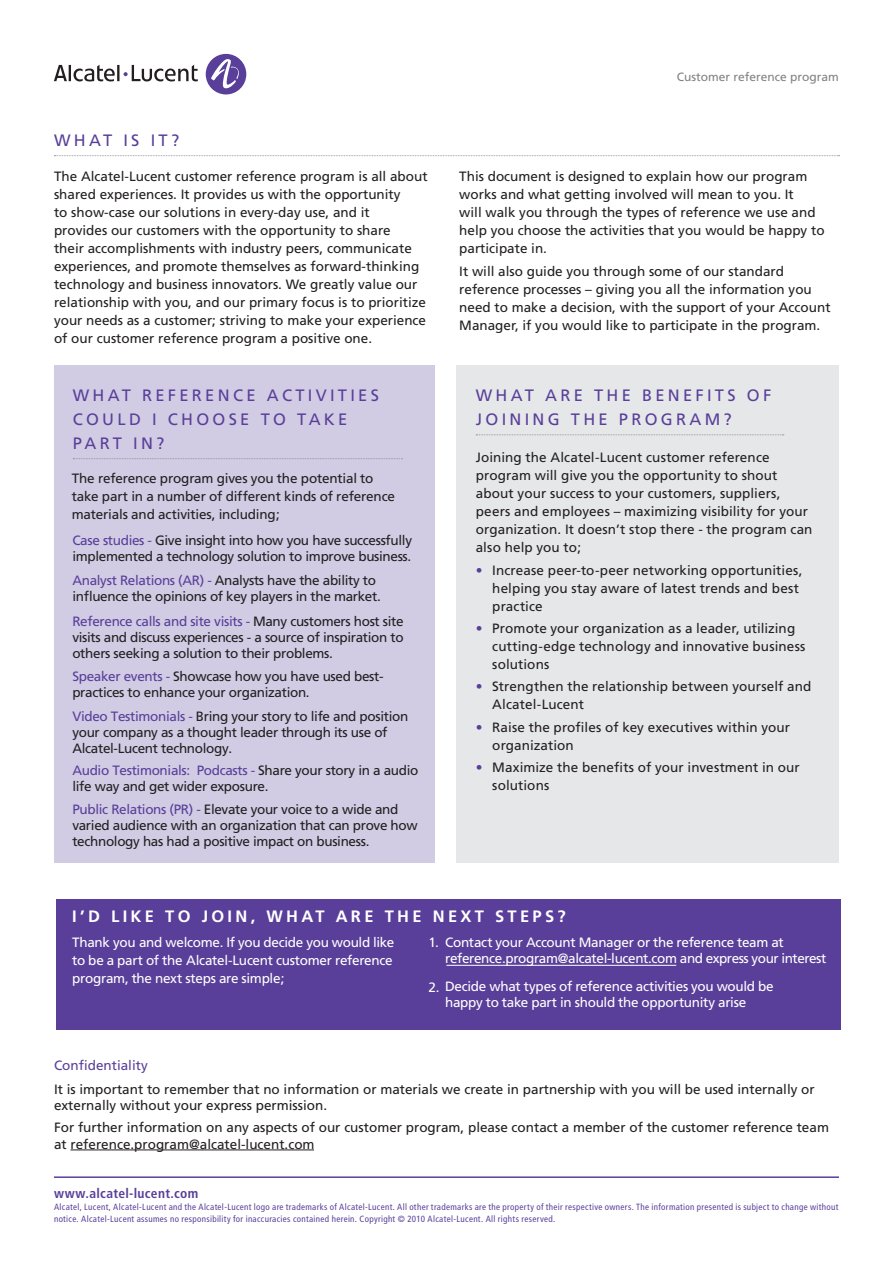
<style>
.page{position:relative;width:893px;height:1263px;background:#fff}
.page>*{position:absolute;margin:0;border:0;box-sizing:border-box;transform-origin:0 0}
.t1{font:16.5px/24px "Frutiger LT Std";letter-spacing:.2em;color:#593f99}
.t2{font:700 16.5px "Frutiger LT Std";letter-spacing:.2em;color:#fff}
.t3{font:13.5px/18px "Frutiger LT Std";color:#231f20}
.t4{font:13.5px/16.2px "Frutiger LT Std";letter-spacing:-.025em;color:#231f20}
.t5{font:13.5px/18px "Frutiger LT Std";letter-spacing:-.025em;color:#fff}
.t6{font:700 condensed 13.5px "Frutiger LT Std";letter-spacing:.02em;color:#593f99}
.t7{font:13.5px "Frutiger LT Std";color:#593f99}
.t8{font:12px "Frutiger LT Std";color:#808285}
.t9{font:condensed 9px/12px "Frutiger LT Std";letter-spacing:.035em;color:#593f99}
.s1{color:#593f99}
</style>
<div class="page">
<div style="left:54px;top:366px;width:381px;height:497px;background:#d1cbe4"></div>
<div style="left:457px;top:366px;width:382px;height:497px;background:#e6e7e9"></div>
<svg style="left:54px;top:155px;width:786px;height:1px"></svg>
<div style="left:56px;top:899px;width:784px;height:130px;background:#593f99"></div>
<hr style="left:54px;top:1176px;width:785px;height:2px;background:#593f99">
<hr style="left:71px;top:1149px;width:243px;height:1px;background:#231f20">
<svg style="left:476px;top:434px;width:308px;height:1px"></svg>
<hr style="left:446px;top:965px;width:230px;height:1px;background:#fff">
<svg style="left:73px;top:458px;width:329px;height:1px"></svg>
<svg style="left:54px;top:65px;width:144px;height:16px"></svg>
<div style="left:206px;top:54px;width:40px;height:40px;background:#593f99;border-radius:50%"></div>
<svg style="left:211px;top:59px;width:30px;height:30px"></svg>
<p class="t1" style="left:54px;top:129px;width:127px">WHAT IS IT?</p>
<p class="t8" style="left:677px;top:70px;width:164px">Customer reference program</p>
<p class="t3" style="left:54px;top:167px;width:375px">The Alcatel-Lucent customer reference program is all about shared experiences. It provides us with the opportunity<br>to show-case our solutions in every-day use, and it<br>provides our customers with the opportunity to share<br>their accomplishments with industry peers, communicate experiences, and promote themselves as forward-thinking technology and business innovators. We greatly value our relationship with you, and our primary focus is to prioritize your needs as a customer; striving to make your experience of our customer reference program a positive one.</p>
<p class="t3" style="left:459px;top:167px;width:367px">This document is designed to explain how our program works and what getting involved will mean to you. It<br>will walk you through the types of reference we use and help you choose the activities that you would be happy to participate in.</p>
<p class="t3" style="left:459px;top:262px;width:373px">It will also guide you through some of our standard reference processes – giving you all the information you need to make a decision, with the support of your Account Manager, if you would like to participate in the program.</p>
<p class="t1" style="left:73px;top:384px;width:308px">WHAT REFERENCE ACTIVITIES<br>COULD I CHOOSE TO TAKE<br>PART IN?</p>
<p class="t3" style="left:72px;top:470px;width:325px">The reference program gives you the potential to take part in a number of different kinds of reference materials and activities, including;</p>
<p class="t4" style="left:72px;top:532px;width:341px"><span class="s1">Case studies -</span> Give insight into how you have successfully implemented a technology solution to improve business.</p>
<p class="t4" style="left:72px;top:572px;width:310px"><span class="s1">Analyst Relations (AR) -</span> Analysts have the ability to influence the opinions of key players in the market.</p>
<p class="t3" style="left:72px;top:613px;width:333px;line-height:16.2px;text-align:justify"><span class="s1">Reference calls and site visits -</span> Many customers host site visits and discuss experiences - a source of inspiration to others seeking a solution to their problems.</p>
<p class="t4" style="left:72px;top:668px;width:313px"><span class="s1">Speaker events -</span> Showcase how you have used best&shy;practices to enhance your organization.</p>
<p class="t4" style="left:72px;top:708px;width:337px"><span class="s1">Video Testimonials -</span> Bring your story to life and position your company as a thought leader through its use of<br>Alcatel-Lucent technology.</p>
<p class="t4" style="left:72px;top:762px;width:347px"><span class="s1">Audio Testimonials: Podcasts -</span> Share your story in a audio life way and get wider exposure.</p>
<p class="t4" style="left:72px;top:801px;width:347px"><span class="s1">Public Relations (PR) -</span> Elevate your voice to a wide and varied audience with an organization that can prove how technology has had a positive impact on business.</p>
<p class="t1" style="left:476px;top:384px;width:297px">WHAT ARE THE BENEFITS OF<br>JOINING THE PROGRAM?</p>
<p class="t3" style="left:476px;top:449px;width:338px">Joining the Alcatel-Lucent customer reference program will give you the opportunity to shout about your success to your customers, suppliers, peers and employees – maximizing visibility for your organization. It doesn’t stop there - the program can also help you to;</p>
<p class="t3" style="left:492px;top:561px;width:312px;text-indent:-16px"><span class="s1">•</span> Increase peer-to-peer networking opportunities, helping you stay aware of latest trends and best practice</p>
<p class="t3" style="left:492px;top:619px;width:315px;text-indent:-16px"><span class="s1">•</span> Promote your organization as a leader, utilizing cutting-edge technology and innovative business solutions</p>
<p class="t3" style="left:492px;top:678px;width:321px;text-indent:-16px"><span class="s1">•</span> Strengthen the relationship between yourself and<br>Alcatel-Lucent</p>
<p class="t3" style="left:492px;top:718px;width:299px;text-indent:-16px"><span class="s1">•</span> Raise the profiles of key executives within your organization</p>
<p class="t3" style="left:492px;top:758px;width:309px;text-indent:-16px"><span class="s1">•</span> Maximize the benefits of your investment in our solutions</p>
<p class="t2" style="left:72px;top:906px;width:495px">I’D LIKE TO JOIN, WHAT ARE THE NEXT STEPS?</p>
<p class="t5" style="left:72px;top:933px;width:323px;text-align:justify">Thank you and welcome. If you decide you would like to be a part of the Alcatel-Lucent customer reference program, the next steps are simple;</p>
<p class="t5" style="left:445px;top:934px;width:383px;line-height:16.2px;text-indent:-16px">1. Contact your Account Manager or the reference team at reference.program@alcatel-lucent.com and express your interest</p>
<p class="t5" style="left:445px;top:978px;width:330px;line-height:16.2px;text-indent:-17px">2. Decide what types of reference activities you would be happy to take part in should the opportunity arise</p>
<p class="t7" style="left:54px;top:1058px;width:95px">Confidentiality</p>
<p class="t3" style="left:54px;top:1081px;width:762px;line-height:16.5px">It is important to remember that no information or materials we create in partnership with you will be used internally or externally without your express permission.</p>
<p class="t3" style="left:54px;top:1119px;width:776px;line-height:16.5px">For further information on any aspects of our customer program, please contact a member of the customer reference team at reference.program@alcatel-lucent.com</p>
<p class="t6" style="left:54px;top:1185px;width:146px">www.alcatel-lucent.com</p>
<p class="t9" style="left:54px;top:1201px;width:786px">Alcatel, Lucent, Alcatel-Lucent and the Alcatel-Lucent logo are trademarks of Alcatel-Lucent. All other trademarks are the property of their respective owners. The information presented is subject to change without notice. Alcatel-Lucent assumes no responsibility for inaccuracies contained herein. Copyright © 2010 Alcatel-Lucent. All rights reserved.</p>
</div>
